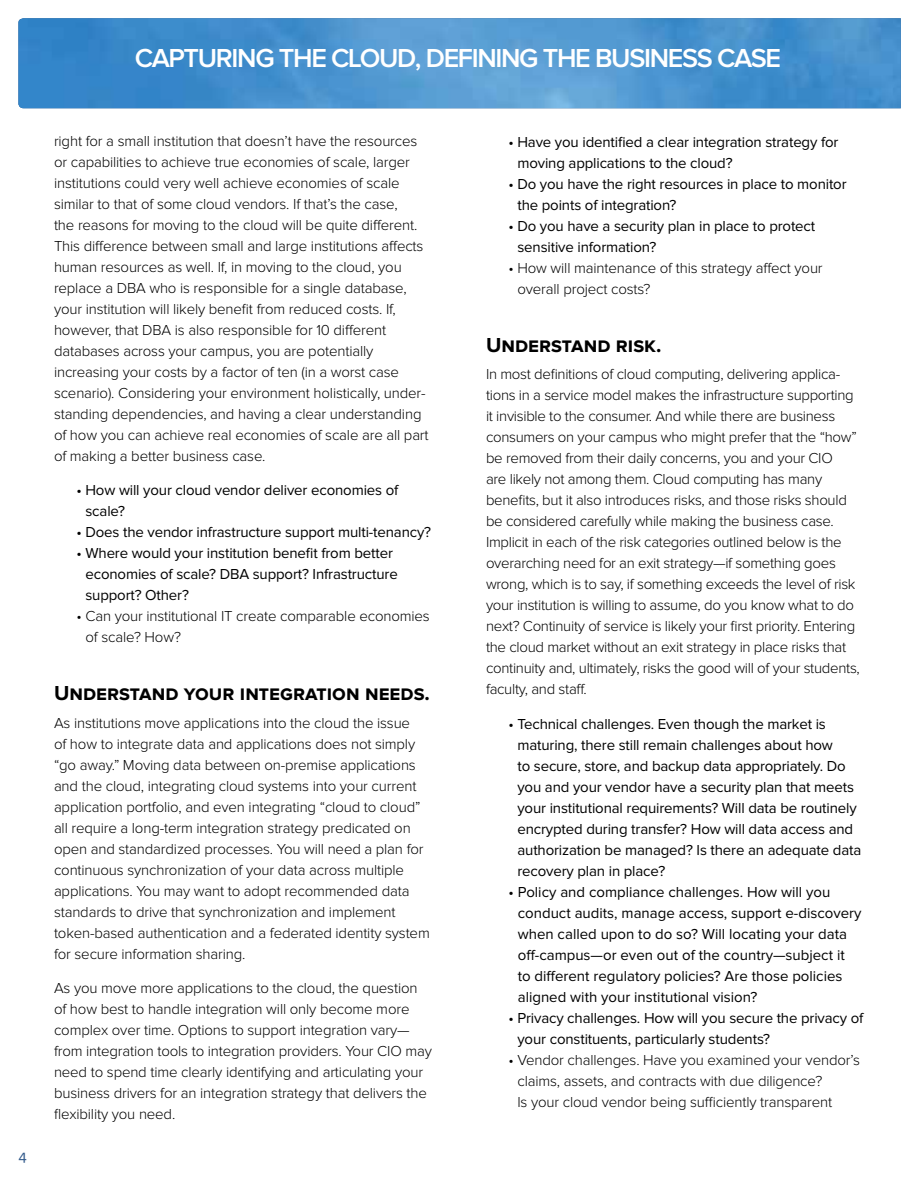
<style>
.page{position:relative;width:918px;height:1188px;background:#fff}
.page>*{position:absolute;margin:0;border:0;box-sizing:border-box;transform-origin:0 0}
.t1{font:600 27px "Proxima Nova S";letter-spacing:-.05em;color:#fff}
.t2{font:700 21px "Proxima Nova S";color:#000}
.t3{font:300 15px/21px "Proxima Nova";letter-spacing:-.01em;color:#000}
.t4{font:15px/21px "Proxima Nova";letter-spacing:-.01em;color:#000}
.t5{font:15px "Proxima Nova S";color:#325a8b}
</style>
<div class="page">
<img style="left:18px;top:18px;width:883px;height:90px">
<p class="t5" style="left:18px;top:1147px;width:10px">4</p>
<h1 class="t1" style="left:135px;top:42px;width:648px">CAPTURING THE CLOUD, DEFINING THE BUSINESS CASE</h1>
<p class="t3" style="left:54px;top:130px;width:376px">right for a small institution that doesn’t have the resources or capabilities to achieve true economies of scale, larger institutions could very well achieve economies of scale similar to that of some cloud vendors. If that’s the case,<br>the reasons for moving to the cloud will be quite different.<br>This difference between small and large institutions affects human resources as well. If, in moving to the cloud, you replace a DBA who is responsible for a single database, your institution will likely benefit from reduced costs. If, however, that DBA is also responsible for 10 different databases across your campus, you are potentially increasing your costs by a factor of ten (in a worst case scenario). Considering your environment holistically, under&shy;standing dependencies, and having a clear understanding of how you can achieve real economies of scale are all part of making a better business case.</p>
<p class="t4" style="left:85px;top:480px;width:315px;text-indent:-9px">• How will your cloud vendor deliver economies of scale?</p>
<p class="t4" style="left:77px;top:522px;width:356px">• Does the vendor infrastructure support multi-tenancy?</p>
<p class="t4" style="left:85px;top:543px;width:314px;text-indent:-9px">• Where would your institution benefit from better economies of scale? DBA support? Infrastructure support? Other?</p>
<p class="t3" style="left:85px;top:606px;width:346px;text-indent:-9px">• Can your institutional IT create comparable economies of scale? How?</p>
<h2 class="t2" style="left:54px;top:681px;width:377px">Understand your integration needs.</h2>
<p class="t3" style="left:54px;top:712px;width:377px">As institutions move applications into the cloud the issue<br>of how to integrate data and applications does not simply “go away.” Moving data between on-premise applications and the cloud, integrating cloud systems into your current application portfolio, and even integrating “cloud to cloud” all require a long-term integration strategy predicated on open and standardized processes. You will need a plan for continuous synchronization of your data across multiple applications. You may want to adopt recommended data standards to drive that synchronization and implement token-based authentication and a federated identity system for secure information sharing.</p>
<p class="t3" style="left:54px;top:978px;width:379px">As you move more applications to the cloud, the question of how best to handle integration will only become more complex over time. Options to support integration vary— from integration tools to integration providers. Your CIO may need to spend time clearly identifying and articulating your business drivers for an integration strategy that delivers the flexibility you need.</p>
<p class="t4" style="left:517px;top:132px;width:323px;text-indent:-9px">• Have you identified a clear integration strategy for moving applications to the cloud?</p>
<p class="t4" style="left:517px;top:174px;width:331px;text-indent:-9px">• Do you have the right resources in place to monitor the points of integration?</p>
<p class="t4" style="left:517px;top:216px;width:299px;text-indent:-9px">• Do you have a security plan in place to protect sensitive information?</p>
<p class="t3" style="left:517px;top:258px;width:307px;text-indent:-9px">• How will maintenance of this strategy affect your overall project costs?</p>
<h2 class="t2" style="left:486px;top:333px;width:177px">Understand risk.</h2>
<p class="t3" style="left:486px;top:364px;width:375px">In most definitions of cloud computing, delivering applica&shy;tions in a service model makes the infrastructure supporting it invisible to the consumer. And while there are business consumers on your campus who might prefer that the “how” be removed from their daily concerns, you and your CIO<br>are likely not among them. Cloud computing has many benefits, but it also introduces risks, and those risks should be considered carefully while making the business case.<br>Implicit in each of the risk categories outlined below is the overarching need for an exit strategy—if something goes wrong, which is to say, if something exceeds the level of risk your institution is willing to assume, do you know what to do next? Continuity of service is likely your first priority. Entering the cloud market without an exit strategy in place risks that continuity and, ultimately, risks the good will of your students, faculty, and staff.</p>
<p class="t4" style="left:517px;top:714px;width:345px;text-indent:-9px">• Technical challenges. Even though the market is maturing, there still remain challenges about how<br>to secure, store, and backup data appropriately. Do you and your vendor have a security plan that meets your institutional requirements? Will data be routinely encrypted during transfer? How will data access and authorization be managed? Is there an adequate data recovery plan in place?</p>
<p class="t4" style="left:518px;top:882px;width:345px;text-indent:-9px">• Policy and compliance challenges. How will you conduct audits, manage access, support e-discovery when called upon to do so? Will locating your data off-campus—or even out of the country—subject it<br>to different regulatory policies? Are those policies aligned with your institutional vision?</p>
<p class="t4" style="left:517px;top:1008px;width:348px;text-indent:-9px">• Privacy challenges. How will you secure the privacy of your constituents, particularly students?</p>
<p class="t3" style="left:517px;top:1050px;width:344px;text-indent:-9px">• Vendor challenges. Have you examined your vendor’s claims, assets, and contracts with due diligence?<br>Is your cloud vendor being sufficiently transparent</p>
</div>
